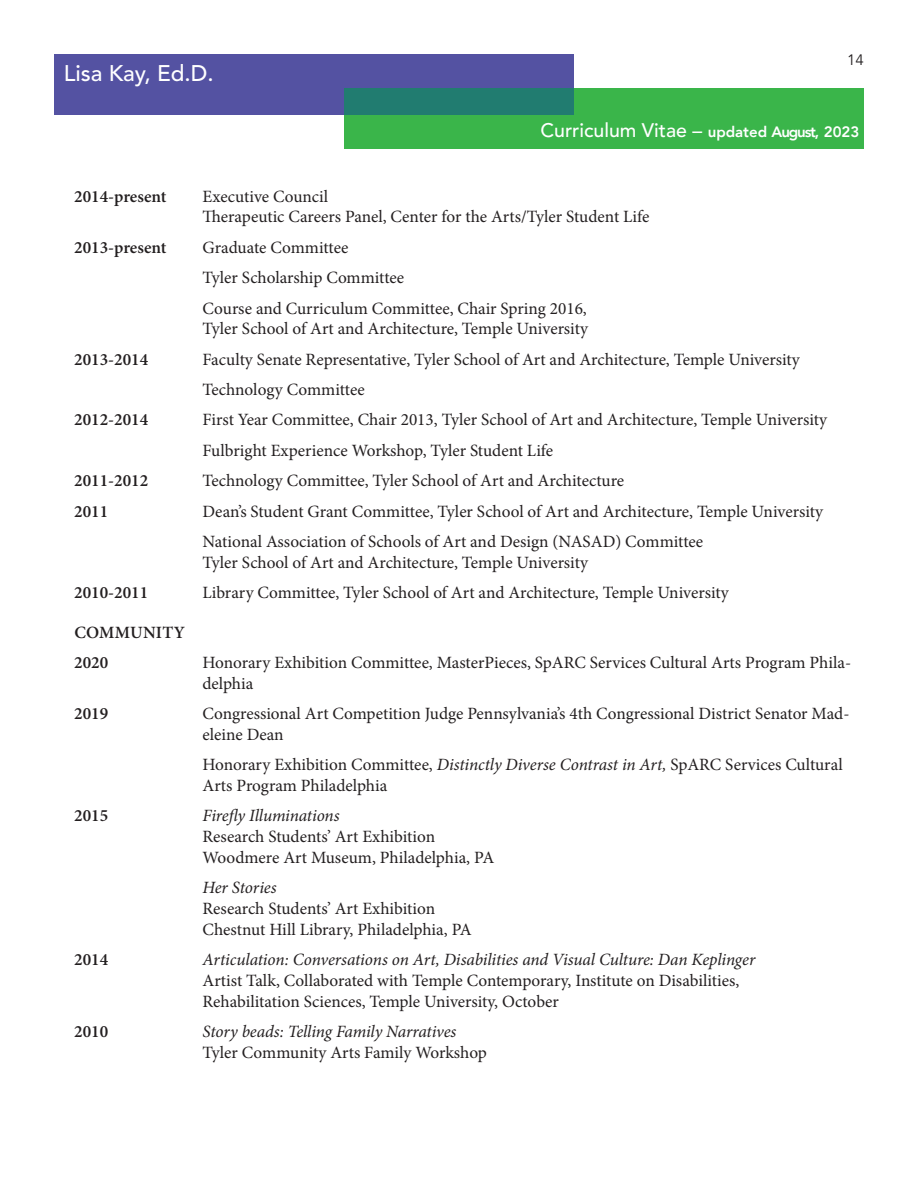
<style>
.page{position:relative;width:918px;height:1188px;background:#fff}
.page>*{position:absolute;margin:0;border:0;box-sizing:border-box;transform-origin:0 0}
.t1{font:500 22.5px "Avenir LT Std";color:#fff}
.Body{font:17.25px/20.7px "Minion Pro";color:#231f20}
.Body-2{font:600 17.25px "Minion Pro";color:#231f20}
.Body-3{font:italic 17.25px/20.7px "Minion Pro";letter-spacing:-.01em;color:#231f20}
.t2{font:800 15px "Avenir";color:#fff}
.t3{font:15px "Avenir LT Std";color:#231f20}
.s1{font-family:"Avenir LT Std";font-weight:500;font-size:19.5px}
.s2{font-style:italic}
.s3{font-style:normal}
</style>
<div class="page">
<div style="left:344px;top:88px;width:520px;height:60px;background:#3ab54a"></div>
<div style="left:54px;top:54px;width:519px;height:61px;background:#5452a2"></div>
<div style="left:344px;top:88px;width:229px;height:27px;background:#217c70"></div>
<h1 class="t1" style="left:64px;top:60px;width:152px">Lisa Kay, Ed.D.</h1>
<p class="t3" style="left:847px;top:52px;width:18px">14</p>
<p class="t2" style="left:541px;top:120px;width:320px"><span class="s1">Curriculum Vitae –</span> updated August, 2023</p>
<p class="Body-2" style="left:74px;top:184px;width:94px">2014-present</p>
<p class="Body" style="left:202px;top:186px;width:448px">Executive Council<br>Therapeutic Careers Panel, Center for the Arts/Tyler Student Life</p>
<p class="Body-2" style="left:74px;top:235px;width:94px">2013-present</p>
<p class="Body" style="left:203px;top:237px;width:147px">Graduate Committee</p>
<p class="Body" style="left:203px;top:267px;width:203px">Tyler Scholarship Committee</p>
<p class="Body" style="left:202px;top:298px;width:387px">Course and Curriculum Committee, Chair Spring 2016,<br>Tyler School of Art and Architecture, Temple University</p>
<p class="Body-2" style="left:74px;top:347px;width:76px">2013-2014</p>
<p class="Body" style="left:203px;top:349px;width:599px">Faculty Senate Representative, Tyler School of Art and Architecture, Temple University</p>
<p class="Body" style="left:203px;top:379px;width:164px">Technology Committee</p>
<p class="Body-2" style="left:74px;top:408px;width:76px">2012-2014</p>
<p class="Body" style="left:203px;top:410px;width:626px">First Year Committee, Chair 2013, Tyler School of Art and Architecture, Temple University</p>
<p class="Body" style="left:203px;top:440px;width:352px">Fulbright Experience Workshop, Tyler Student Life</p>
<p class="Body-2" style="left:74px;top:469px;width:76px">2011-2012</p>
<p class="Body" style="left:203px;top:471px;width:423px">Technology Committee, Tyler School of Art and Architecture</p>
<p class="Body-2" style="left:74px;top:499px;width:36px">2011</p>
<p class="Body" style="left:203px;top:501px;width:622px">Dean’s Student Grant Committee, Tyler School of Art and Architecture, Temple University</p>
<p class="Body" style="left:202px;top:531px;width:502px">National Association of Schools of Art and Design (NASAD) Committee<br>Tyler School of Art and Architecture, Temple University</p>
<p class="Body-2" style="left:74px;top:581px;width:76px">2010-2011</p>
<p class="Body" style="left:203px;top:582px;width:528px">Library Committee, Tyler School of Art and Architecture, Temple University</p>
<p class="Body-2" style="left:74px;top:620px;width:112px">COMMUNITY</p>
<p class="Body-2" style="left:74px;top:651px;width:36px">2020</p>
<p class="Body" style="left:202px;top:652px;width:650px">Honorary Exhibition Committee, MasterPieces, SpARC Services Cultural Arts Program Phila&shy;delphia</p>
<p class="Body-2" style="left:74px;top:702px;width:36px">2019</p>
<p class="Body" style="left:202px;top:703px;width:648px">Congressional Art Competition Judge Pennsylvania’s 4th Congressional District Senator Mad&shy;eleine Dean</p>
<p class="Body" style="left:202px;top:755px;width:642px">Honorary Exhibition Committee, <span class="s2">Distinctly Diverse Contrast in Art,</span> SpARC Services Cultural<br>Arts Program Philadelphia</p>
<p class="Body-2" style="left:74px;top:804px;width:36px">2015</p>
<p class="Body" style="left:202px;top:806px;width:293px"><span class="s2">Firefly Illuminations<br></span>Research Students’ Art Exhibition<br>Woodmere Art Museum, Philadelphia, PA</p>
<p class="Body" style="left:202px;top:878px;width:271px"><span class="s2">Her Stories<br></span>Research Students’ Art Exhibition<br>Chestnut Hill Library, Philadelphia, PA</p>
<p class="Body-2" style="left:74px;top:948px;width:36px">2014</p>
<p class="Body" style="left:202px;top:949px;width:554px"><span class="s2">Articulation: Conversations on Art, Disabilities and Visual Culture: Dan Keplinger<br></span>Artist Talk, Collaborated with Temple Contemporary, Institute on Disabilities,<br>Rehabilitation Sciences, Temple University, October</p>
<p class="Body-2" style="left:74px;top:1019px;width:36px">2010</p>
<p class="Body-3" style="left:202px;top:1021px;width:286px">Story beads: Telling Family Narratives<br><span class="s3">Tyler Community Arts Family Workshop</span></p>
</div>
